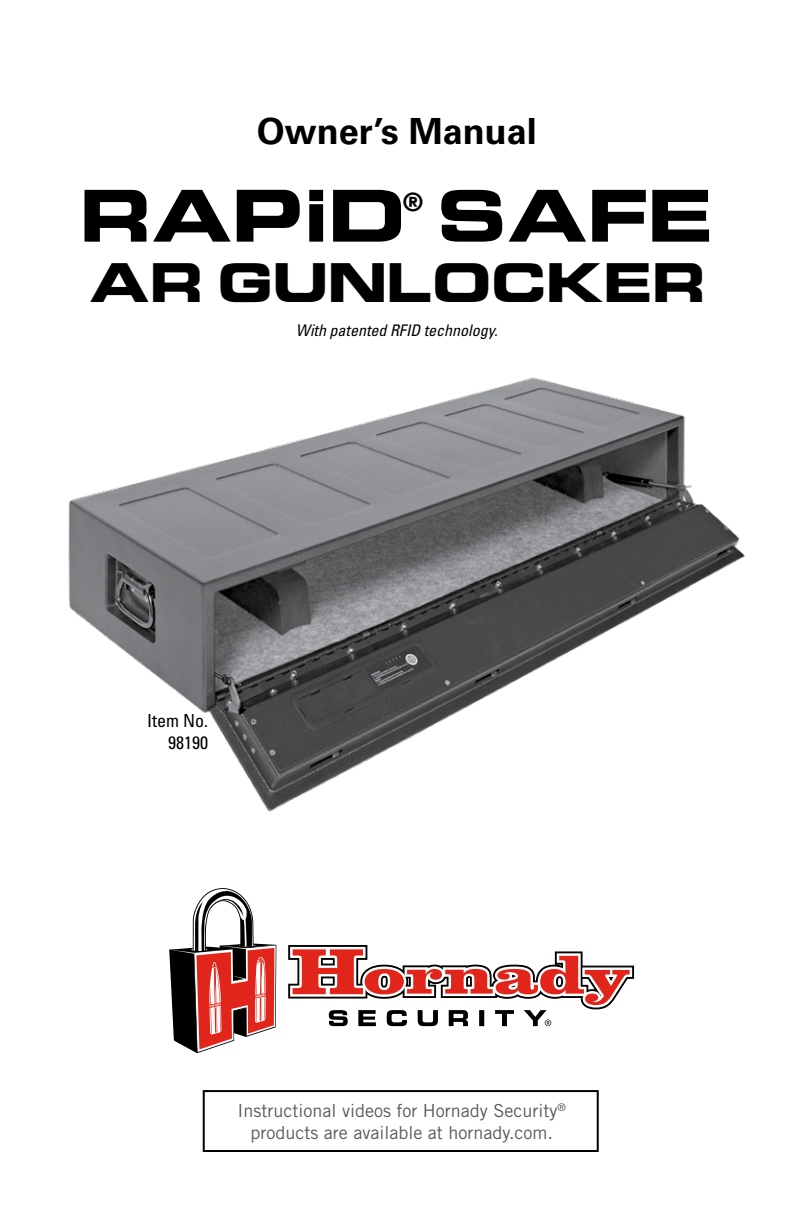
<style>
.page{position:relative;width:792px;height:1224px;background:#fff}
.page>*{position:absolute;margin:0;border:0;box-sizing:border-box;transform-origin:0 0}
.t1{font:700 64px "Euro Technic Ext";letter-spacing:.025em;color:#000}
.t2{font:700 48px "Euro Technic Ext";letter-spacing:.025em;color:#000}
.t3{font:700 36px "Univers LT Std";color:#000}
.t4{font:900 25.6px "Avenir";color:#000}
.t5{font:18px/21.6px "Trade Gothic";color:#58595b;text-align:center}
.t6{font:condensed 18px/22px "Univers LT Std";color:#000;text-align:right}
.t7{font:italic condensed 16px "Univers LT Std";color:#000}
</style>
<div class="page">
<svg style="left:169px;top:888px;width:107px;height:165px"></svg>
<svg style="left:288px;top:945px;width:346px;height:81px"></svg>
<img style="left:68px;top:377px;width:677px;height:435px">
<div style="left:203px;top:1090px;width:396px;height:62px;border:2px solid #000"></div>
<h3 class="t3" style="left:257px;top:110px;width:282px">Owner’s Manual</h3>
<h1 class="t1" style="left:81px;top:170px;width:325px">RAPiD</h1>
<h3 class="t4" style="left:403px;top:187px;width:22px">®</h3>
<h1 class="t1" style="left:438px;top:170px;width:276px">SAFE</h1>
<h2 class="t2" style="left:89px;top:248px;width:617px">AR GUNLOCKER</h2>
<p class="t7" style="left:296px;top:320px;width:204px">With patented RFID technology.</p>
<p class="t6" style="left:147px;top:710px;width:63px">Item No.<br>98190</p>
<p class="t5" style="left:238px;top:1100px;width:330px">Instructional videos for Hornady Security<sup>® </sup>products are available at hornady.com.</p>
</div>
